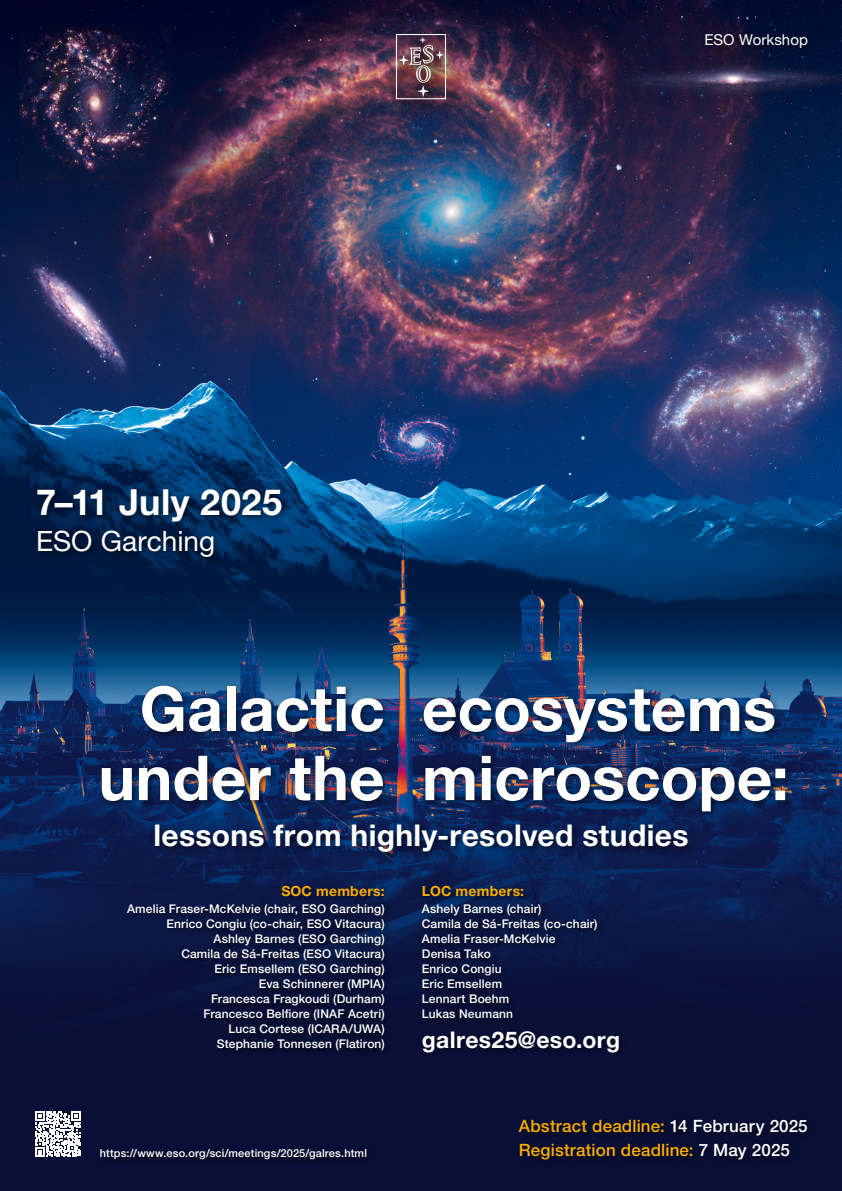
<style>
.page{position:relative;width:842px;height:1191px;background:#fff}
.page>*{position:absolute;margin:0;border:0;box-sizing:border-box;transform-origin:0 0}
.t1{font:700 62px "Helvetica Neue LT Pro";color:#fff}
.t2{font:700 36px "Helvetica Neue LT Pro";letter-spacing:.015em;color:#fff}
.t3{font:700 30px "Helvetica Neue LT Pro";letter-spacing:.01em;color:#fff}
.t4{font:28px "Helvetica Neue LT Pro";color:#fff}
.t5{font:700 23px "Helvetica Neue LT Pro";letter-spacing:.015em;color:#fff}
.t6{font:500 17px "Helvetica Neue LT Pro";letter-spacing:.01em;color:#f9ae00}
.t7{font:15px "Helvetica Neue LT Pro";letter-spacing:.005em;color:#fff}
.t8{font:700 14px "Helvetica Neue LT Pro";letter-spacing:.015em;color:#f9ae00}
.t9{font:500 12px "Helvetica Neue LT Pro";letter-spacing:.01em;color:#fff}
.t10{font:500 11px "Helvetica Neue LT Pro";letter-spacing:.015em;color:#fff}
.s1{color:#fff}
</style>
<div class="page">
<img style="left:0;top:0;width:842px;height:1191px">
<div style="left:97px;top:1144px;width:277px;height:22px;background:#090d31"></div>
<svg style="left:35px;top:1111px;width:46px;height:46px"></svg>
<div style="left:515px;top:1115px;width:300px;height:52px;background:#090d32"></div>
<div style="left:384px;top:22px;width:82px;height:97px;background:#000;opacity:.75"></div>
<img style="left:396px;top:34px;width:50px;height:65px">
<div style="left:421px;top:751px;width:372px;height:68px;background:#000;opacity:.5"></div>
<div style="left:701px;top:30px;width:114px;height:25px;background:#000;opacity:.5"></div>
<div style="left:34px;top:485px;width:256px;height:79px;background:#000;opacity:.5"></div>
<div style="left:151px;top:821px;width:544px;height:39px;background:#000;opacity:.5"></div>
<div style="left:419px;top:685px;width:363px;height:65px;background:#000;opacity:.5"></div>
<div style="left:138px;top:682px;width:253px;height:58px;background:#000;opacity:.5"></div>
<div style="left:98px;top:751px;width:293px;height:58px;background:#000;opacity:.5"></div>
<div style="left:124px;top:882px;width:268px;height:176px;background:#000;opacity:.5"></div>
<div style="left:418px;top:882px;width:187px;height:144px;background:#000;opacity:.5"></div>
<div style="left:419px;top:1027px;width:208px;height:33px;background:#070e30"></div>
<p class="t2" style="left:36px;top:479px;width:248px">7–11 July 2025</p>
<p class="t4" style="left:36px;top:523px;width:181px">ESO Garching</p>
<p class="t7" style="left:704px;top:30px;width:105px">ESO Workshop</p>
<p class="t1" style="left:140px;top:670px;width:246px">Galactic</p>
<p class="t1" style="left:422px;top:670px;width:356px">ecosystems</p>
<p class="t1" style="left:98px;top:740px;width:288px">under the</p>
<p class="t1" style="left:422px;top:740px;width:368px">microscope:</p>
<p class="t3" style="left:153px;top:817px;width:537px">lessons from highly-resolved studies</p>
<p class="t8" style="left:281px;top:882px;width:105px">SOC members:</p>
<p class="t9" style="left:127px;top:901px;width:259px">Amelia Fraser-McKelvie (chair, ESO Garching)</p>
<p class="t9" style="left:166px;top:916px;width:220px">Enrico Congiu (co-chair, ESO Vitacura)</p>
<p class="t9" style="left:214px;top:931px;width:173px">Ashley Barnes (ESO Garching)</p>
<p class="t9" style="left:181px;top:946px;width:205px">Camila de Sá-Freitas (ESO Vitacura)</p>
<p class="t9" style="left:214px;top:961px;width:172px">Eric Emsellem (ESO Garching)</p>
<p class="t9" style="left:259px;top:976px;width:127px">Eva Schinnerer (MPIA)</p>
<p class="t9" style="left:211px;top:991px;width:175px">Francesca Fragkoudi (Durham)</p>
<p class="t9" style="left:204px;top:1006px;width:183px">Francesco Belfiore (INAF Acetri)</p>
<p class="t9" style="left:228px;top:1021px;width:158px">Luca Cortese (ICARA/UWA)</p>
<p class="t9" style="left:217px;top:1036px;width:169px">Stephanie Tonnesen (Flatiron)</p>
<p class="t10" style="left:100px;top:1146px;width:269px">https://www.eso.org/sci/meetings/2025/galres.html</p>
<p class="t8" style="left:422px;top:882px;width:104px">LOC members:</p>
<p class="t9" style="left:422px;top:901px;width:121px">Ashely Barnes (chair)</p>
<p class="t9" style="left:422px;top:916px;width:177px">Camila de Sá-Freitas (co-chair)</p>
<p class="t9" style="left:422px;top:931px;width:135px">Amelia Fraser-McKelvie</p>
<p class="t9" style="left:422px;top:946px;width:70px">Denisa Tako</p>
<p class="t9" style="left:422px;top:961px;width:81px">Enrico Congiu</p>
<p class="t9" style="left:422px;top:976px;width:82px">Eric Emsellem</p>
<p class="t9" style="left:422px;top:991px;width:89px">Lennart Boehm</p>
<p class="t9" style="left:422px;top:1006px;width:93px">Lukas Neumann</p>
<p class="t5" style="left:422px;top:1025px;width:200px">galres25@eso.org</p>
<p class="t6" style="left:519px;top:1115px;width:290px">Abstract deadline: <span class="s1">14 February 2025</span></p>
<p class="t6" style="left:519px;top:1139px;width:273px">Registration deadline: <span class="s1">7 May 2025</span></p>
</div>
